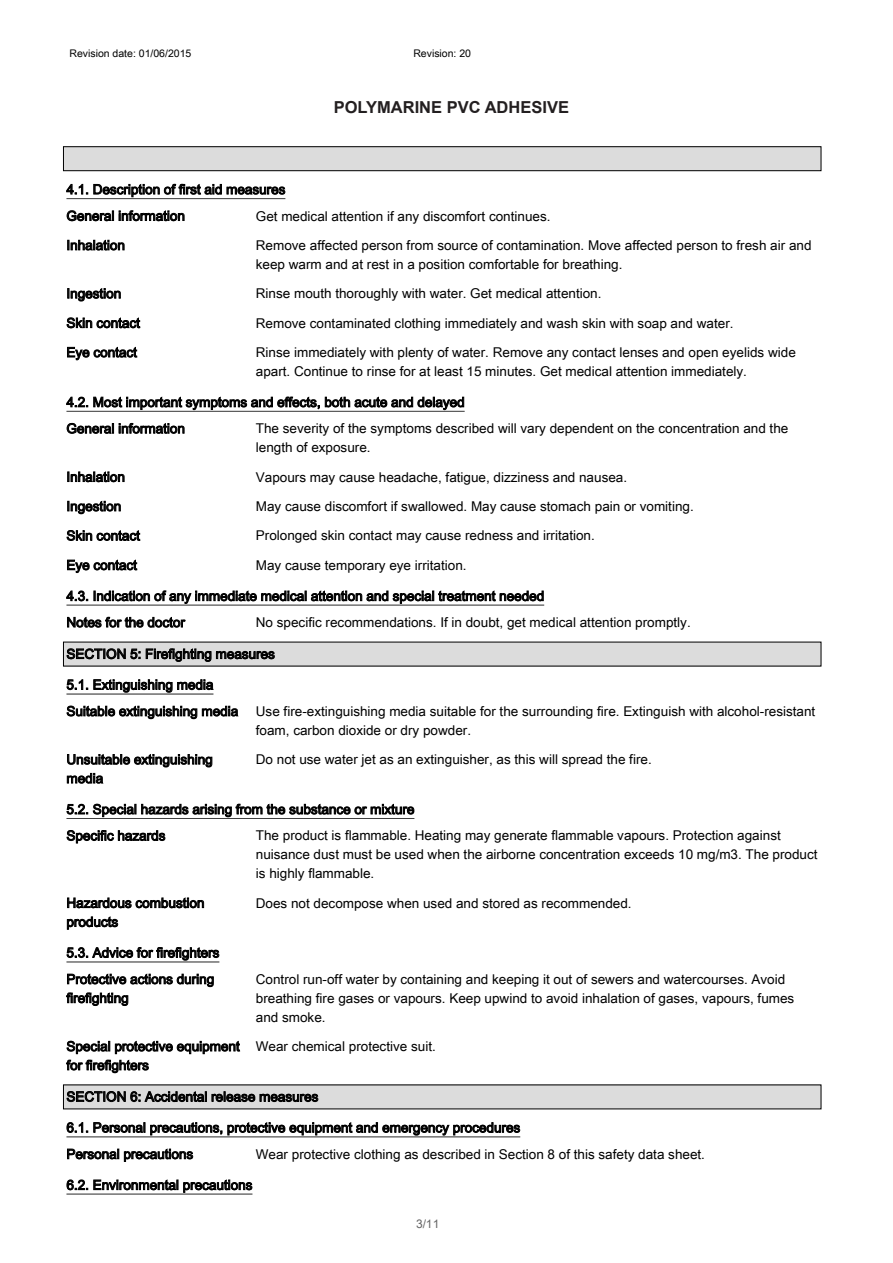
<style>
.page{position:relative;width:893px;height:1263px;background:#fff}
.page>*{position:absolute;margin:0;border:0;box-sizing:border-box;transform-origin:0 0}
.t1{font:18px "Arial Unicode MS";color:#000}
.t2{font:700 16.5px "Arial";color:#231f20}
.t3{font:13.5px/18.9px "Arial Unicode MS";color:#000}
.t4{font:12px "Arial Unicode MS";color:#646464}
.t5{font:10.5px "Arial Unicode MS";color:#000}
</style>
<div class="page">
<div style="left:63px;top:147px;width:758px;height:24px;background:#dcdcdc"></div>
<div style="left:63px;top:146px;width:758px;height:25px;border:1px solid #000"></div>
<hr style="left:66px;top:198px;width:219px;height:1px;background:#000">
<svg style="left:66px;top:184px;width:219px;height:13px"></svg>
<svg style="left:67px;top:210px;width:118px;height:11px"></svg>
<svg style="left:67px;top:240px;width:58px;height:11px"></svg>
<svg style="left:67px;top:288px;width:54px;height:13px"></svg>
<svg style="left:67px;top:317px;width:73px;height:11px"></svg>
<svg style="left:67px;top:347px;width:70px;height:13px"></svg>
<hr style="left:66px;top:411px;width:399px;height:1px;background:#000">
<svg style="left:66px;top:396px;width:398px;height:14px"></svg>
<svg style="left:67px;top:423px;width:118px;height:11px"></svg>
<svg style="left:67px;top:471px;width:58px;height:11px"></svg>
<svg style="left:67px;top:501px;width:54px;height:13px"></svg>
<svg style="left:67px;top:530px;width:73px;height:11px"></svg>
<svg style="left:67px;top:559px;width:70px;height:14px"></svg>
<hr style="left:66px;top:605px;width:478px;height:1px;background:#000">
<svg style="left:66px;top:590px;width:22px;height:11px"></svg>
<svg style="left:94px;top:590px;width:450px;height:14px"></svg>
<svg style="left:67px;top:617px;width:119px;height:11px"></svg>
<div style="left:63px;top:642px;width:758px;height:24px;background:#dcdcdc"></div>
<svg style="left:67px;top:648px;width:73px;height:11px"></svg>
<svg style="left:146px;top:648px;width:129px;height:14px"></svg>
<hr style="left:66px;top:693px;width:147px;height:1px;background:#000">
<svg style="left:67px;top:679px;width:147px;height:14px"></svg>
<svg style="left:67px;top:706px;width:171px;height:13px"></svg>
<svg style="left:67px;top:754px;width:145px;height:13px"></svg>
<svg style="left:67px;top:773px;width:36px;height:11px"></svg>
<hr style="left:66px;top:818px;width:348px;height:1px;background:#000">
<svg style="left:67px;top:804px;width:347px;height:13px"></svg>
<svg style="left:67px;top:830px;width:98px;height:13px"></svg>
<svg style="left:67px;top:897px;width:137px;height:11px"></svg>
<svg style="left:67px;top:916px;width:51px;height:14px"></svg>
<hr style="left:66px;top:961px;width:153px;height:1px;background:#000">
<svg style="left:67px;top:947px;width:152px;height:14px"></svg>
<svg style="left:66px;top:973px;width:148px;height:33px"></svg>
<svg style="left:67px;top:1041px;width:173px;height:13px"></svg>
<svg style="left:66px;top:1060px;width:83px;height:13px"></svg>
<div style="left:63px;top:1085px;width:758px;height:24px;background:#dcdcdc"></div>
<svg style="left:67px;top:1091px;width:251px;height:11px"></svg>
<hr style="left:66px;top:1136px;width:454px;height:1px;background:#000">
<svg style="left:67px;top:1122px;width:453px;height:13px"></svg>
<svg style="left:67px;top:1148px;width:126px;height:14px"></svg>
<hr style="left:66px;top:1194px;width:186px;height:1px;background:#000">
<svg style="left:67px;top:1179px;width:185px;height:14px"></svg>
<p class="t5" style="left:69px;top:45px;width:123px">Revision date: 01/06/2015</p>
<p class="t5" style="left:413px;top:45px;width:59px">Revision: 20</p>
<p class="t1" style="left:411px;top:94px;width:64px">A03701</p>
<p class="t2" style="left:334px;top:97px;width:237px">POLYMARINE PVC ADHESIVE</p>
<p class="t3" style="left:66px;top:175px;width:220px;line-height:26.4px">4.1. Description of first aid measures<br>General information</p>
<p class="t3" style="left:256px;top:206px;width:296px">Get medical attention if any discomfort continues.</p>
<p class="t3" style="left:66px;top:235px;width:60px">Inhalation</p>
<p class="t3" style="left:256px;top:235px;width:557px">Remove affected person from source of contamination. Move affected person to fresh air and keep warm and at rest in a position comfortable for breathing.</p>
<p class="t3" style="left:66px;top:283px;width:56px">Ingestion</p>
<p class="t3" style="left:256px;top:283px;width:347px">Rinse mouth thoroughly with water. Get medical attention.</p>
<p class="t3" style="left:66px;top:313px;width:75px">Skin contact</p>
<p class="t3" style="left:256px;top:313px;width:479px">Remove contaminated clothing immediately and wash skin with soap and water.</p>
<p class="t3" style="left:66px;top:342px;width:72px">Eye contact</p>
<p class="t3" style="left:256px;top:342px;width:541px">Rinse immediately with plenty of water. Remove any contact lenses and open eyelids wide apart. Continue to rinse for at least 15 minutes. Get medical attention immediately.</p>
<p class="t3" style="left:66px;top:388px;width:400px;line-height:26.4px">4.2. Most important symptoms and effects, both acute and delayed<br>General information</p>
<p class="t3" style="left:256px;top:418px;width:534px">The severity of the symptoms described will vary dependent on the concentration and the length of exposure.</p>
<p class="t3" style="left:66px;top:467px;width:60px">Inhalation</p>
<p class="t3" style="left:256px;top:467px;width:373px">Vapours may cause headache, fatigue, dizziness and nausea.</p>
<p class="t3" style="left:66px;top:496px;width:56px">Ingestion</p>
<p class="t3" style="left:256px;top:496px;width:439px">May cause discomfort if swallowed. May cause stomach pain or vomiting.</p>
<p class="t3" style="left:66px;top:525px;width:75px">Skin contact</p>
<p class="t3" style="left:256px;top:525px;width:340px">Prolonged skin contact may cause redness and irritation.</p>
<p class="t3" style="left:66px;top:555px;width:72px">Eye contact</p>
<p class="t3" style="left:256px;top:555px;width:212px">May cause temporary eye irritation.</p>
<p class="t3" style="left:66px;top:582px;width:479px;line-height:26.4px">4.3. Indication of any immediate medical attention and special treatment needed<br>Notes for the doctor</p>
<p class="t3" style="left:256px;top:612px;width:436px">No specific recommendations. If in doubt, get medical attention promptly.</p>
<p class="t3" style="left:66px;top:644px;width:210px">SECTION 5: Firefighting measures</p>
<p class="t3" style="left:66px;top:671px;width:173px;line-height:26.4px">5.1. Extinguishing media<br>Suitable extinguishing media</p>
<p class="t3" style="left:256px;top:701px;width:561px">Use fire-extinguishing media suitable for the surrounding fire. Extinguish with alcohol-resistant foam, carbon dioxide or dry powder.</p>
<p class="t3" style="left:66px;top:749px;width:148px">Unsuitable extinguishing media</p>
<p class="t3" style="left:256px;top:749px;width:397px">Do not use water jet as an extinguisher, as this will spread the fire.</p>
<p class="t3" style="left:66px;top:795px;width:349px;line-height:26.4px">5.2. Special hazards arising from the substance or mixture<br>Specific hazards</p>
<p class="t3" style="left:256px;top:825px;width:563px">The product is flammable. Heating may generate flammable vapours. Protection against nuisance dust must be used when the airborne concentration exceeds 10 mg/m3. The product is highly flammable.</p>
<p class="t3" style="left:66px;top:893px;width:140px">Hazardous combustion products</p>
<p class="t3" style="left:256px;top:893px;width:377px">Does not decompose when used and stored as recommended.</p>
<p class="t3" style="left:66px;top:939px;width:154px;line-height:26.4px">5.3. Advice for firefighters<br>Protective actions during</p>
<p class="t3" style="left:66px;top:988px;width:64px">firefighting</p>
<p class="t3" style="left:256px;top:969px;width:540px">Control run-off water by containing and keeping it out of sewers and watercourses. Avoid breathing fire gases or vapours. Keep upwind to avoid inhalation of gases, vapours, fumes and smoke.</p>
<p class="t3" style="left:66px;top:1036px;width:175px">Special protective equipment for firefighters</p>
<p class="t3" style="left:256px;top:1036px;width:181px">Wear chemical protective suit.</p>
<p class="t3" style="left:66px;top:1086px;width:253px">SECTION 6: Accidental release measures</p>
<p class="t3" style="left:66px;top:1114px;width:455px;line-height:26.4px">6.1. Personal precautions, protective equipment and emergency procedures<br>Personal precautions</p>
<p class="t3" style="left:256px;top:1144px;width:451px">Wear protective clothing as described in Section 8 of this safety data sheet.</p>
<p class="t3" style="left:66px;top:1175px;width:187px">6.2. Environmental precautions</p>
<p class="t4" style="left:416px;top:1215px;width:25px">3/11</p>
</div>
